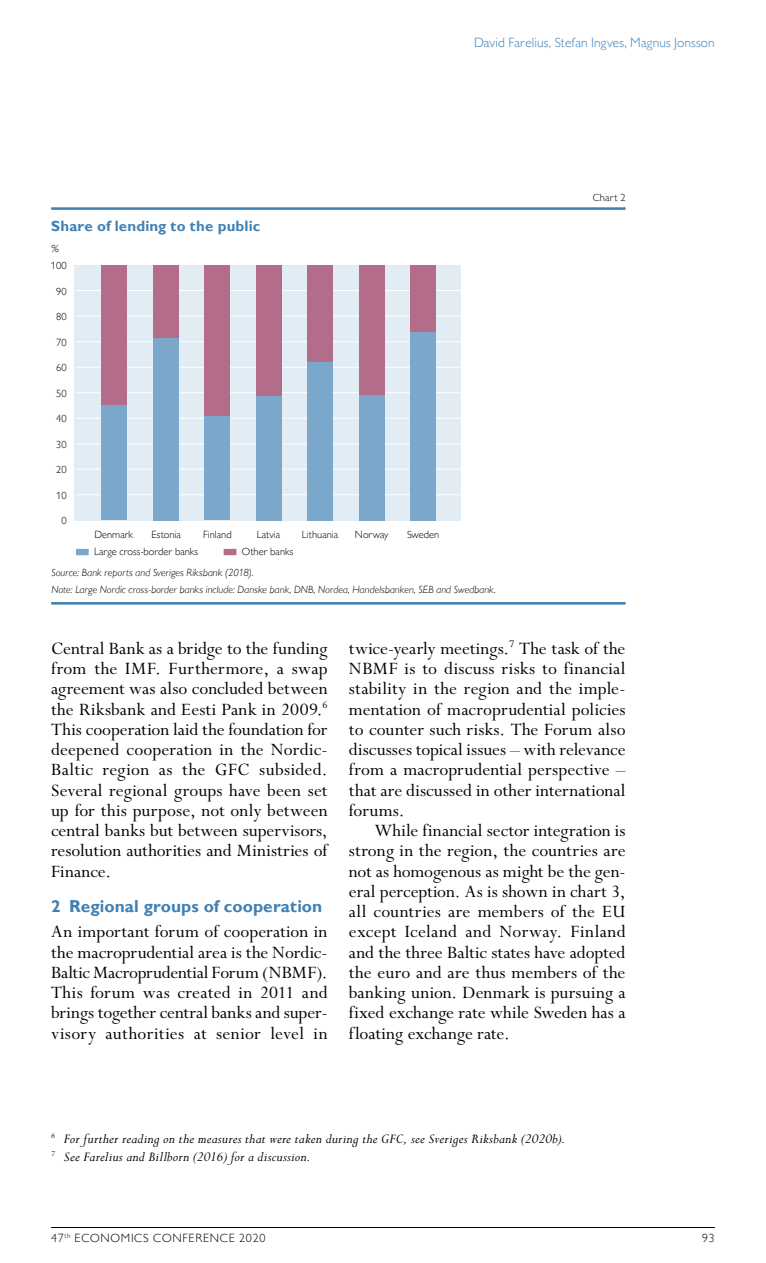
<style>
.page{position:relative;width:766px;height:1263px;background:#fff}
.page>*{position:absolute;margin:0;border:0;box-sizing:border-box;transform-origin:0 0}
.t1{font:19.5px/20.2px "Perpetua Std";letter-spacing:.005em;color:#000;text-align:justify}
.t2{font:700 17.25px "Gill Sans MT Pro";letter-spacing:.005em;color:#4081b3}
.t3{font:italic 15px/17.7px "Perpetua Std";letter-spacing:.015em;color:#000}
.t4{font:700 15px "Gill Sans MT Pro";letter-spacing:.01em;color:#4081b3}
.t5{font:300 13.5px "Gill Sans MT Pro";letter-spacing:.01em;color:#4081b3}
.t6{font:300 12px "Gill Sans MT Pro";letter-spacing:.06em;color:#000}
.t7{font:italic 300 10.5px/17px "Gill Sans MT Pro";letter-spacing:.005em;color:#000}
.t8{font:300 10.5px "Gill Sans MT Pro";color:#000}
</style>
<div class="page">
<hr style="left:51px;top:1227px;width:663px;height:1px;background:#000">
<div style="left:75px;top:266px;width:386px;height:255px;background:#e2ecf4"></div>
<hr style="left:51px;top:207px;width:574px;height:3px;background:#4081b3">
<hr style="left:51px;top:602px;width:574px;height:3px;background:#4081b3">
<hr style="left:75px;top:494px;width:386px;height:1px;background:#fff">
<hr style="left:75px;top:469px;width:386px;height:1px;background:#fff">
<hr style="left:75px;top:443px;width:386px;height:1px;background:#fff">
<hr style="left:75px;top:418px;width:386px;height:1px;background:#fff">
<hr style="left:75px;top:392px;width:386px;height:1px;background:#fff">
<hr style="left:75px;top:367px;width:386px;height:1px;background:#fff">
<hr style="left:75px;top:341px;width:386px;height:1px;background:#fff">
<hr style="left:75px;top:316px;width:386px;height:1px;background:#fff">
<hr style="left:75px;top:290px;width:386px;height:1px;background:#fff">
<div style="left:410px;top:331px;width:26px;height:189px;background:#7aa7ca"></div>
<div style="left:359px;top:395px;width:25px;height:125px;background:#7aa7ca"></div>
<div style="left:307px;top:362px;width:26px;height:158px;background:#7aa7ca"></div>
<div style="left:256px;top:395px;width:25px;height:125px;background:#7aa7ca"></div>
<div style="left:204px;top:415px;width:26px;height:105px;background:#7aa7ca"></div>
<div style="left:153px;top:338px;width:26px;height:182px;background:#7aa7ca"></div>
<div style="left:102px;top:405px;width:25px;height:115px;background:#7aa7ca"></div>
<div style="left:410px;top:265px;width:26px;height:66px;background:#b36c89"></div>
<div style="left:359px;top:265px;width:25px;height:130px;background:#b36c89"></div>
<div style="left:307px;top:265px;width:26px;height:97px;background:#b36c89"></div>
<div style="left:256px;top:265px;width:25px;height:130px;background:#b36c89"></div>
<div style="left:204px;top:265px;width:26px;height:151px;background:#b36c89"></div>
<div style="left:153px;top:265px;width:26px;height:73px;background:#b36c89"></div>
<div style="left:102px;top:265px;width:25px;height:140px;background:#b36c89"></div>
<div style="left:76px;top:549px;width:13px;height:6px;background:#7aa7ca"></div>
<div style="left:223px;top:549px;width:13px;height:6px;background:#b36c89"></div>
<p class="t5" style="left:474px;top:35px;width:242px">David Farelius, Stefan Ingves, Magnus Jonsson</p>
<p class="t4" style="left:51px;top:217px;width:211px">Share of lending to the public</p>
<p class="t7" style="left:51px;top:240px;width:9px">%</p>
<p class="t8" style="left:51px;top:259px;width:17px">100</p>
<p class="t8" style="left:56px;top:285px;width:12px">90</p>
<p class="t8" style="left:56px;top:310px;width:12px">80</p>
<p class="t8" style="left:56px;top:336px;width:12px">70</p>
<p class="t8" style="left:56px;top:361px;width:12px">60</p>
<p class="t8" style="left:56px;top:387px;width:12px">50</p>
<p class="t8" style="left:56px;top:412px;width:12px">40</p>
<p class="t8" style="left:56px;top:438px;width:12px">30</p>
<p class="t8" style="left:56px;top:463px;width:12px">20</p>
<p class="t8" style="left:56px;top:489px;width:12px">10</p>
<p class="t8" style="left:61px;top:514px;width:7px">0</p>
<p class="t8" style="left:94px;top:528px;width:40px">Denmark</p>
<p class="t8" style="left:151px;top:528px;width:31px">Estonia</p>
<p class="t8" style="left:203px;top:528px;width:30px">Finland</p>
<p class="t8" style="left:257px;top:528px;width:25px">Latvia</p>
<p class="t8" style="left:302px;top:528px;width:38px">Lithuania</p>
<p class="t8" style="left:355px;top:528px;width:35px">Norway</p>
<p class="t8" style="left:407px;top:528px;width:34px">Sweden</p>
<p class="t8" style="left:94px;top:545px;width:105px">Large cross-border banks</p>
<p class="t8" style="left:242px;top:545px;width:53px">Other banks</p>
<p class="t7" style="left:52px;top:564px;width:446px">Source: Bank reports and Sveriges Riksbank (2018).<br>Note: Large Nordic cross-border banks include: Danske bank, DNB, Nordea, Handelsbanken, SEB and Swedbank.</p>
<p class="t8" style="left:592px;top:191px;width:34px">Chart 2</p>
<p class="t1" style="left:51px;top:639px;width:278px">Central Bank as a bridge to the funding from the IMF. Furthermore, a swap agreement was also concluded between the Riksbank and Eesti Pank in 2009.<sup>6<br></sup>This cooperation laid the foundation for deepened cooperation in the Nordic-Baltic region as the GFC subsided.<br>Several regional groups have been set up for this purpose, not only between central banks but between supervisors, resolution authorities and Ministries of Finance.</p>
<p class="t2" style="left:51px;top:895px;width:273px">2 Regional groups of cooperation</p>
<p class="t1" style="left:51px;top:922px;width:278px">An important forum of cooperation in the macroprudential area is the Nordic-Baltic Macroprudential Forum (NBMF).<br>This forum was created in 2011 and brings together central banks and super&shy;visory authorities at senior level in</p>
<p class="t1" style="left:349px;top:639px;width:278px">twice-yearly meetings.<sup>7</sup> The task of the NBMF is to discuss risks to financial stability in the region and the imple&shy;mentation of macroprudential policies to counter such risks. The Forum also discusses topical issues – with relevance from a macroprudential perspective – that are discussed in other international forums.</p>
<p class="t1" style="left:349px;top:821px;width:278px;text-indent:26px">While financial sector integration is strong in the region, the countries are not as homogenous as might be the gen&shy;eral perception. As is shown in chart 3, all countries are members of the EU except Iceland and Norway. Finland and the three Baltic states have adopted the euro and are thus members of the banking union. Denmark is pursuing a fixed exchange rate while Sweden has a floating exchange rate.</p>
<p class="t3" style="left:51px;top:1130px;width:515px"><sup>6</sup> For further reading on the measures that were taken during the GFC, see Sveriges Riksbank (2020b).<br><sup>7</sup> See Farelius and Billborn (2016) for a discussion.</p>
<p class="t6" style="left:51px;top:1231px;width:216px">47<sup>th</sup> ECONOMICS CONFERENCE 2020</p>
<p class="t6" style="left:702px;top:1231px;width:14px">93</p>
</div>
